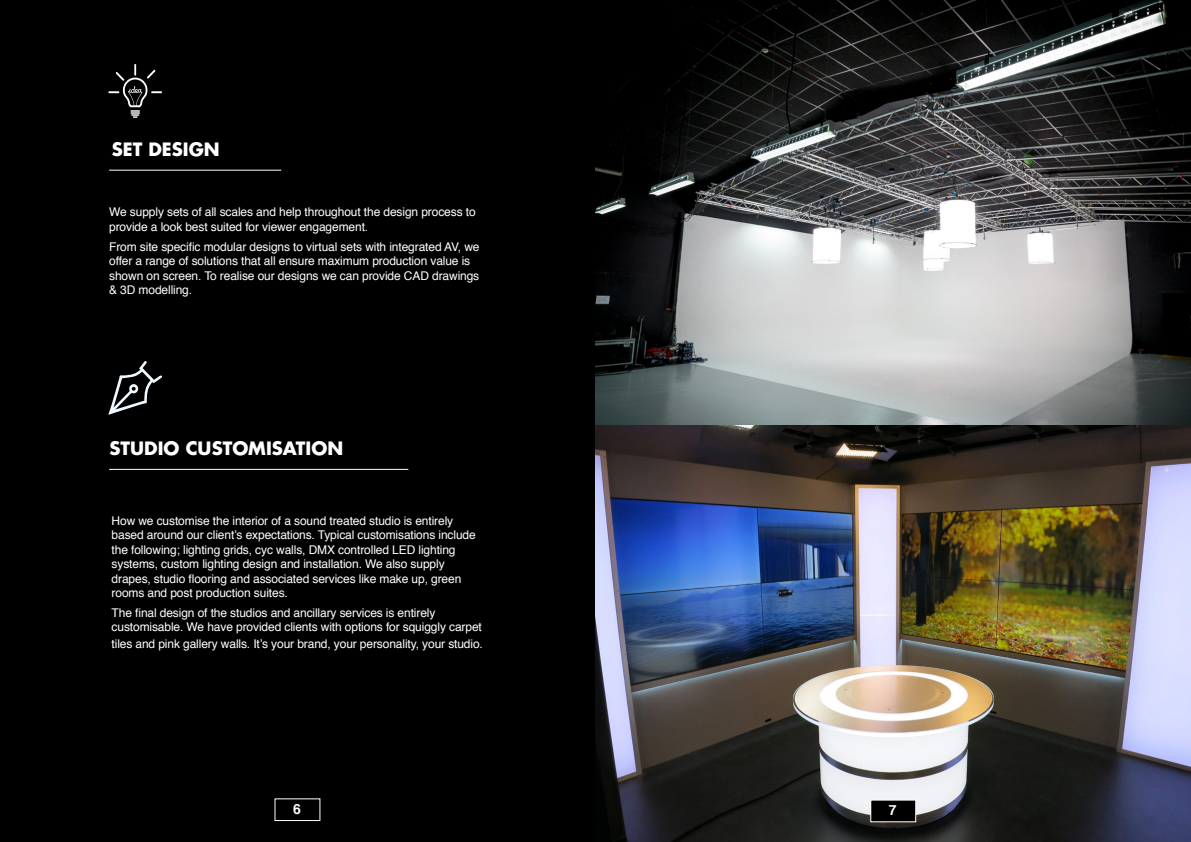
<style>
.page{position:relative;width:1191px;height:842px;background:#fff}
.page>*{position:absolute;margin:0;border:0;box-sizing:border-box;transform-origin:0 0}
.t1{font:700 18px "Futura LT";color:#fff}
.t2{font:700 14px "Helvetica";color:#fff}
.t3{font:12px/14.4px "Helvetica";letter-spacing:-.01em;color:#fff}
</style>
<div class="page">
<div style="left:0;top:0;width:600px;height:842px;background:#000"></div>
<hr style="left:109px;top:170px;width:172px;height:1px;background:#fff">
<svg style="left:108px;top:64px;width:54px;height:54px"></svg>
<hr style="left:109px;top:469px;width:299px;height:1px;background:#fff">
<svg style="left:108px;top:361px;width:54px;height:54px"></svg>
<div style="left:274px;top:798px;width:46px;height:23px;border:1px solid #fff"></div>
<img style="left:595px;top:0;width:596px;height:842px">
<div style="left:870px;top:800px;width:45px;height:22px;background:#000"></div>
<div style="left:870px;top:800px;width:46px;height:22px;border:1px solid #fff"></div>
<h1 class="t1" style="left:112px;top:137px;width:110px">SET DESIGN</h1>
<p class="t3" style="left:109px;top:205px;width:368px">We supply sets of all scales and help throughout the design process to provide a look best suited for viewer engagement.</p>
<p class="t3" style="left:109px;top:240px;width:372px">From site specific modular designs to virtual sets with integrated AV, we offer a range of solutions that all ensure maximum production value is shown on screen. To realise our designs we can provide CAD drawings &amp; 3D modelling.</p>
<h1 class="t1" style="left:110px;top:436px;width:235px">STUDIO CUSTOMISATION</h1>
<p class="t3" style="left:112px;top:514px;width:366px">How we customise the interior of a sound treated studio is entirely based around our client’s expectations. Typical customisations include the following; lighting grids, cyc walls, DMX controlled LED lighting systems, custom lighting design and installation. We also supply drapes, studio flooring and associated services like make up, green rooms and post production suites.</p>
<p class="t3" style="left:112px;top:606px;width:372px">The final design of the studios and ancillary services is entirely customisable. We have provided clients with options for squiggly carpet</p>
<p class="t3" style="left:112px;top:637px;width:373px">tiles and pink gallery walls. It’s your brand, your personality, your studio.</p>
<p class="t2" style="left:293px;top:797px;width:9px">6</p>
<p class="t2" style="left:889px;top:799px;width:9px">7</p>
<p class="t2" style="left:888px;top:805px;width:9px">7</p>
</div>
